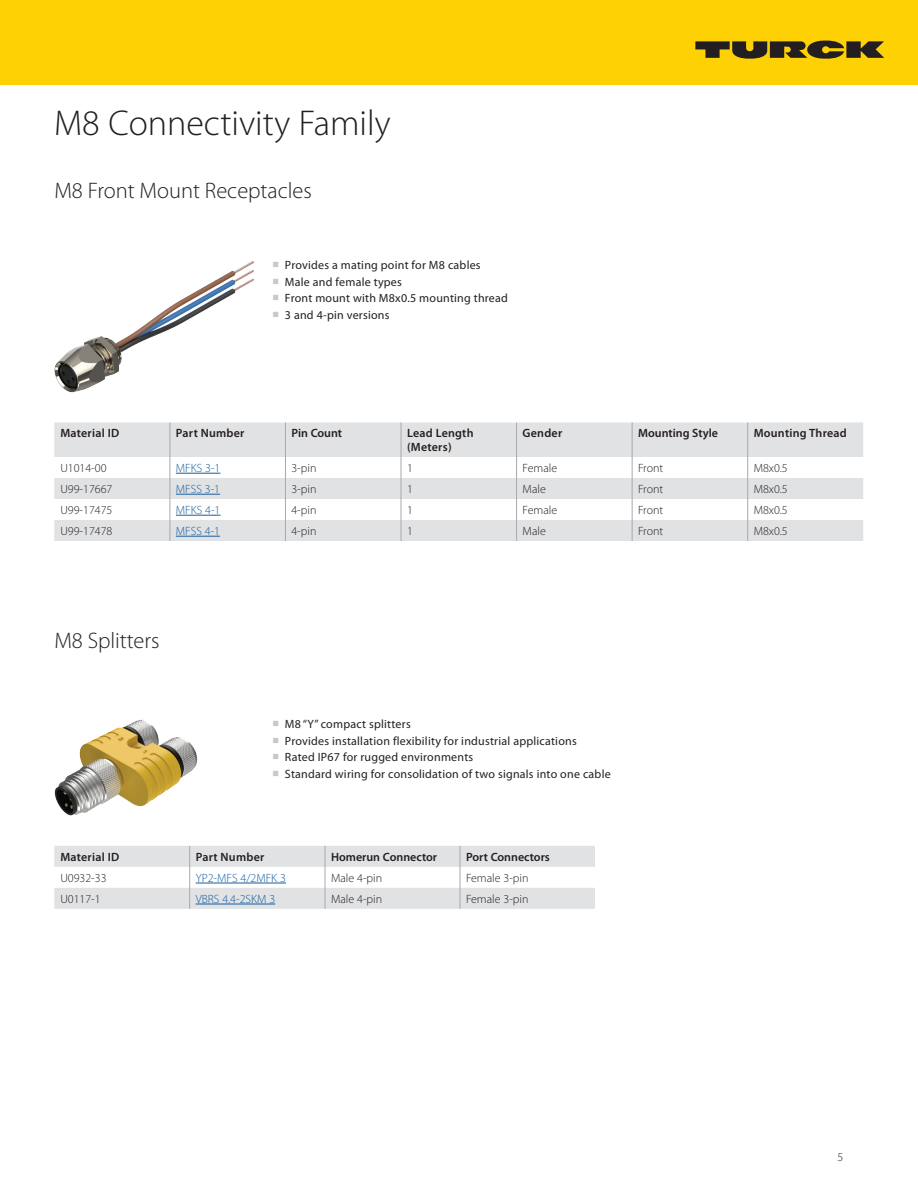
<style>
.page{position:relative;width:918px;height:1188px;background:#fff}
.page>*{position:absolute;margin:0;border:0;box-sizing:border-box;transform-origin:0 0}
.copyright{font:300 36px "Myriad Pro";color:#231f20}
.bro_headline_copy_light{font:300 22.5px "Myriad Pro";color:#231f20}
.t1{font:12px "Myriad Pro";letter-spacing:.02em;color:#231f20}
.copyright-2{font:300 12px "Myriad Pro";color:#231f20}
.bro_copy_table{font:600 12px "Myriad Pro";letter-spacing:.02em;color:#231f20}
.copyright-3{font:300 12px "Myriad Pro";color:#175d9e}
.copyright-4{font:600 12px "Myriad Pro";color:#231f20}
.s1{font-family:"Minion Pro";font-size:18px;color:#c7c8ca}
</style>
<div class="page">
<div style="left:0;top:0;width:918px;height:84px;background:#fed105"></div>
<svg style="left:695px;top:41px;width:189px;height:18px"></svg>
<svg style="left:54px;top:422px;width:809px;height:119px;fill:#e1e2e4"></svg>
<svg style="left:747px;top:457px;width:1px;height:84px"></svg>
<svg style="left:401px;top:457px;width:1px;height:84px"></svg>
<svg style="left:516px;top:457px;width:1px;height:84px"></svg>
<svg style="left:632px;top:457px;width:1px;height:84px"></svg>
<hr style="left:632px;top:422px;width:1px;height:35px;background:#a8a9ad">
<hr style="left:747px;top:422px;width:1px;height:35px;background:#a8a9ad">
<hr style="left:401px;top:422px;width:1px;height:35px;background:#a8a9ad">
<hr style="left:516px;top:422px;width:1px;height:35px;background:#a8a9ad">
<svg style="left:170px;top:457px;width:1px;height:84px"></svg>
<svg style="left:285px;top:457px;width:1px;height:84px"></svg>
<hr style="left:170px;top:422px;width:1px;height:35px;background:#a8a9ad">
<hr style="left:285px;top:422px;width:1px;height:35px;background:#a8a9ad">
<hr style="left:176px;top:473px;width:45px;height:1px;background:#175d9e">
<hr style="left:176px;top:494px;width:44px;height:1px;background:#175d9e">
<hr style="left:176px;top:515px;width:45px;height:1px;background:#175d9e">
<hr style="left:176px;top:536px;width:44px;height:1px;background:#175d9e">
<svg style="left:54px;top:846px;width:541px;height:63px"></svg>
<hr style="left:196px;top:883px;width:90px;height:1px;background:#175d9e">
<hr style="left:196px;top:904px;width:79px;height:1px;background:#175d9e">
<img style="left:54px;top:719px;width:144px;height:97px">
<img style="left:54px;top:261px;width:200px;height:132px">
<p class="copyright" style="left:54px;top:104px;width:338px">M8 Connectivity Family</p>
<p class="bro_headline_copy_light" style="left:54px;top:178px;width:259px">M8 Front Mount Receptacles</p>
<p class="t1" style="left:272px;top:258px;width:210px"><span class="s1">■</span> Provides a mating point for M8 cables</p>
<p class="t1" style="left:272px;top:274px;width:131px"><span class="s1">■</span> Male and female types</p>
<p class="t1" style="left:272px;top:291px;width:237px"><span class="s1">■</span> Front mount with M8x0.5 mounting thread</p>
<p class="t1" style="left:272px;top:307px;width:119px"><span class="s1">■</span> 3 and 4-pin versions</p>
<p class="bro_copy_table" style="left:60px;top:426px;width:60px">Material ID</p>
<p class="bro_copy_table" style="left:176px;top:426px;width:70px">Part Number</p>
<p class="copyright-4" style="left:291px;top:426px;width:52px">Pin Count</p>
<p class="bro_copy_table" style="left:407px;top:426px;width:68px">Lead Length</p>
<p class="bro_copy_table" style="left:407px;top:439px;width:46px">(Meters)</p>
<p class="bro_copy_table" style="left:523px;top:426px;width:41px">Gender</p>
<p class="copyright-4" style="left:638px;top:426px;width:81px">Mounting Style</p>
<p class="bro_copy_table" style="left:754px;top:426px;width:95px">Mounting Thread</p>
<p class="copyright-2" style="left:60px;top:461px;width:48px">U1014-00</p>
<p class="copyright-3" style="left:176px;top:461px;width:46px">MFKS 3-1</p>
<p class="copyright-2" style="left:291px;top:461px;width:26px">3-pin</p>
<p class="copyright-2" style="left:407px;top:461px;width:7px">1</p>
<p class="copyright-2" style="left:523px;top:461px;width:36px">Female</p>
<p class="copyright-2" style="left:638px;top:461px;width:27px">Front</p>
<p class="copyright-2" style="left:754px;top:461px;width:36px">M8x0.5</p>
<p class="copyright-2" style="left:60px;top:482px;width:54px">U99-17667</p>
<p class="copyright-3" style="left:176px;top:482px;width:46px">MFSS 3-1</p>
<p class="copyright-2" style="left:291px;top:482px;width:26px">3-pin</p>
<p class="copyright-2" style="left:407px;top:482px;width:7px">1</p>
<p class="copyright-2" style="left:523px;top:482px;width:25px">Male</p>
<p class="copyright-2" style="left:638px;top:482px;width:27px">Front</p>
<p class="copyright-2" style="left:754px;top:482px;width:36px">M8x0.5</p>
<p class="copyright-2" style="left:60px;top:503px;width:54px">U99-17475</p>
<p class="copyright-3" style="left:176px;top:503px;width:46px">MFKS 4-1</p>
<p class="copyright-2" style="left:291px;top:503px;width:26px">4-pin</p>
<p class="copyright-2" style="left:407px;top:503px;width:7px">1</p>
<p class="copyright-2" style="left:523px;top:503px;width:36px">Female</p>
<p class="copyright-2" style="left:638px;top:503px;width:27px">Front</p>
<p class="copyright-2" style="left:754px;top:503px;width:36px">M8x0.5</p>
<p class="copyright-2" style="left:60px;top:524px;width:54px">U99-17478</p>
<p class="copyright-3" style="left:176px;top:524px;width:46px">MFSS 4-1</p>
<p class="copyright-2" style="left:291px;top:524px;width:26px">4-pin</p>
<p class="copyright-2" style="left:407px;top:524px;width:7px">1</p>
<p class="copyright-2" style="left:523px;top:524px;width:25px">Male</p>
<p class="copyright-2" style="left:638px;top:524px;width:27px">Front</p>
<p class="copyright-2" style="left:754px;top:524px;width:36px">M8x0.5</p>
<p class="bro_headline_copy_light" style="left:54px;top:628px;width:107px">M8 Splitters</p>
<p class="t1" style="left:272px;top:717px;width:140px"><span class="s1">■</span> M8 “Y” compact splitters</p>
<p class="t1" style="left:272px;top:733px;width:306px"><span class="s1">■</span> Provides installation flexibility for industrial applications</p>
<p class="t1" style="left:272px;top:750px;width:203px"><span class="s1">■</span> Rated IP67 for rugged environments</p>
<p class="t1" style="left:272px;top:766px;width:340px"><span class="s1">■</span> Standard wiring for consolidation of two signals into one cable</p>
<p class="bro_copy_table" style="left:60px;top:849px;width:60px">Material ID</p>
<p class="bro_copy_table" style="left:196px;top:849px;width:70px">Part Number</p>
<p class="copyright-4" style="left:331px;top:849px;width:108px">Homerun Connector</p>
<p class="copyright-4" style="left:466px;top:849px;width:85px">Port Connectors</p>
<p class="copyright-2" style="left:60px;top:871px;width:48px">U0932-33</p>
<p class="copyright-3" style="left:196px;top:871px;width:92px">YP2-MFS 4/2MFK 3</p>
<p class="copyright-2" style="left:331px;top:871px;width:53px">Male 4-pin</p>
<p class="copyright-2" style="left:466px;top:871px;width:64px">Female 3-pin</p>
<p class="copyright-2" style="left:60px;top:892px;width:42px">U0117-1</p>
<p class="copyright-3" style="left:196px;top:892px;width:81px">VBRS 4.4-2SKM 3</p>
<p class="copyright-2" style="left:331px;top:892px;width:53px">Male 4-pin</p>
<p class="copyright-2" style="left:466px;top:892px;width:64px">Female 3-pin</p>
<p class="copyright-2" style="left:838px;top:1150px;width:7px">5</p>
</div>
